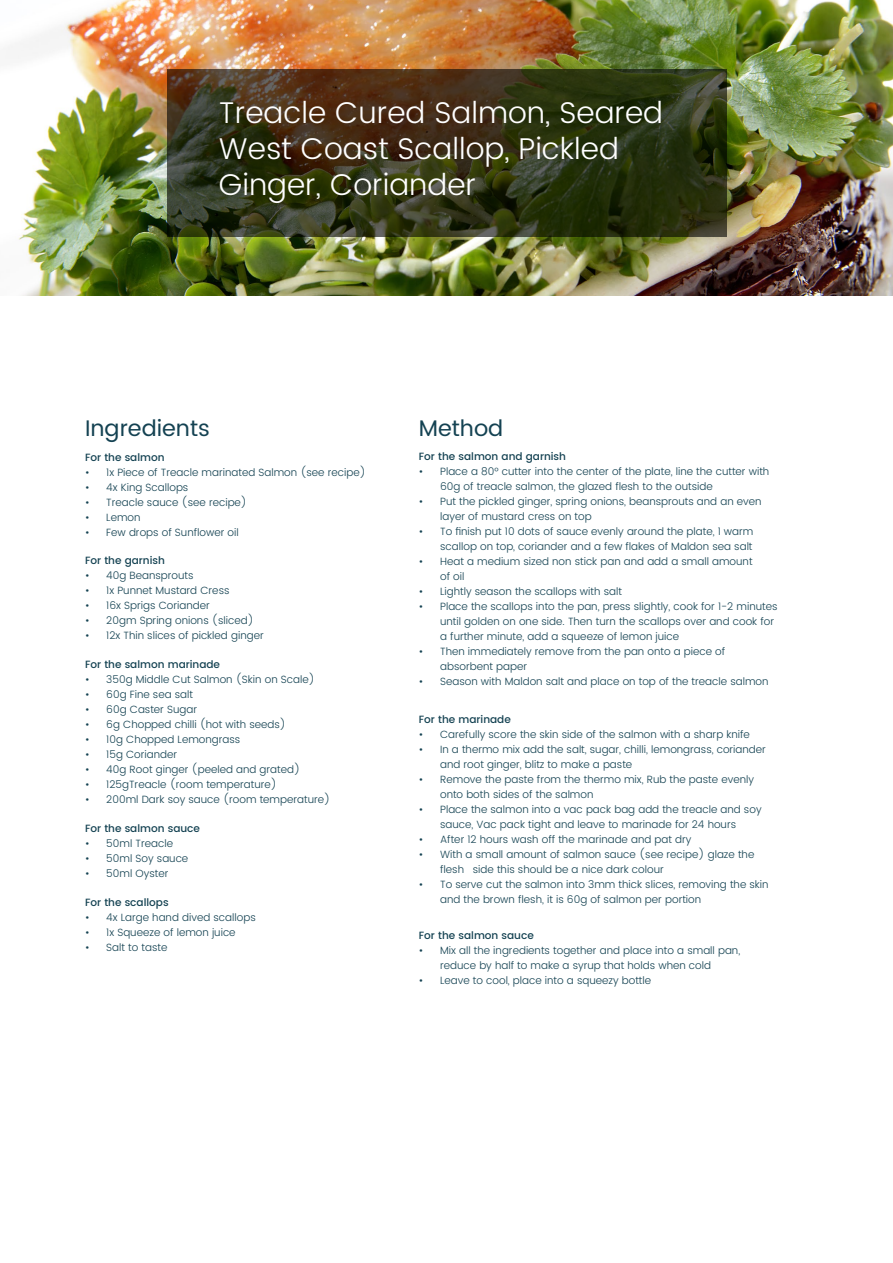
<style>
.page{position:relative;width:893px;height:1263px;background:#fff}
.page>*{position:absolute;margin:0;border:0;box-sizing:border-box;transform-origin:0 0}
.t1{font:300 30px/36px "Poppins";color:#fff}
.t2{font:22.5px "Poppins";color:#144252}
.t3{font:300 10.5px/15px "Poppins";color:#144252}
.t4{font:500 10.5px "Poppins";color:#144252}
</style>
<div class="page">
<img style="left:8px;top:0;width:885px;height:295px">
<svg style="left:167px;top:69px;width:559px;height:168px;background:#343316"></svg>
<h1 class="t1" style="left:219px;top:95px;width:446px">Treacle Cured Salmon, Seared<br>West Coast Scallop, Pickled<br>Ginger, Coriander</h1>
<h2 class="t2" style="left:85px;top:412px;width:126px">Ingredients</h2>
<p class="t4" style="left:85px;top:450px;width:81px">For the salmon</p>
<p class="t3" style="left:85px;top:466px;width:282px">• 1x Piece of Treacle marinated Salmon (see recipe)</p>
<p class="t3" style="left:85px;top:481px;width:105px">• 4x King Scallops</p>
<p class="t3" style="left:85px;top:496px;width:164px">• Treacle sauce (see recipe)</p>
<p class="t3" style="left:85px;top:511px;width:57px">• Lemon</p>
<p class="t3" style="left:85px;top:526px;width:155px">• Few drops of Sunflower oil</p>
<p class="t4" style="left:85px;top:553px;width:81px">For the garnish</p>
<p class="t3" style="left:85px;top:568px;width:110px">• 40g Beansprouts</p>
<p class="t3" style="left:85px;top:583px;width:146px">• 1x Punnet Mustard Cress</p>
<p class="t3" style="left:85px;top:598px;width:126px">• 16x Sprigs Coriander</p>
<p class="t3" style="left:85px;top:613px;width:170px">• 20gm Spring onions (sliced)</p>
<p class="t3" style="left:85px;top:628px;width:180px">• 12x Thin slices of pickled ginger</p>
<p class="t4" style="left:85px;top:656px;width:137px">For the salmon marinade</p>
<p class="t3" style="left:85px;top:672px;width:231px">• 350g Middle Cut Salmon (Skin on Scale)</p>
<p class="t3" style="left:85px;top:687px;width:110px">• 60g Fine sea salt</p>
<p class="t3" style="left:85px;top:702px;width:114px">• 60g Caster Sugar</p>
<p class="t3" style="left:85px;top:717px;width:202px">• 6g Chopped chilli (hot with seeds)</p>
<p class="t3" style="left:85px;top:732px;width:157px">• 10g Chopped Lemongrass</p>
<p class="t3" style="left:85px;top:747px;width:94px">• 15g Coriander</p>
<p class="t3" style="left:85px;top:762px;width:217px">• 40g Root ginger (peeled and grated)</p>
<p class="t3" style="left:85px;top:777px;width:193px">• 125gTreacle (room temperature)</p>
<p class="t3" style="left:85px;top:792px;width:247px">• 200ml Dark soy sauce (room temperature)</p>
<p class="t4" style="left:85px;top:820px;width:117px">For the salmon sauce</p>
<p class="t3" style="left:85px;top:836px;width:90px">• 50ml Treacle</p>
<p class="t3" style="left:85px;top:851px;width:105px">• 50ml Soy sauce</p>
<p class="t3" style="left:85px;top:866px;width:85px">• 50ml Oyster</p>
<p class="t4" style="left:85px;top:894px;width:85px">For the scallops</p>
<p class="t3" style="left:85px;top:910px;width:172px">• 4x Large hand dived scallops</p>
<p class="t3" style="left:85px;top:925px;width:152px">• 1x Squeeze of lemon juice</p>
<p class="t3" style="left:85px;top:940px;width:84px">• Salt to taste</p>
<h2 class="t2" style="left:419px;top:412px;width:86px">Method</h2>
<p class="t4" style="left:419px;top:449px;width:149px">For the salmon and garnish</p>
<p class="t3" style="left:440px;top:464px;width:331px;text-indent:-21px">• Place a 80° cutter into the center of the plate, line the cutter with<br>60g of treacle salmon, the glazed flesh to the outside</p>
<p class="t3" style="left:440px;top:494px;width:323px;text-indent:-21px">• Put the pickled ginger, spring onions, beansprouts and an even layer of mustard cress on top</p>
<p class="t3" style="left:419px;top:524px;width:336px;text-align:right">• To finish put 10 dots of sauce evenly around the plate, 1 warm scallop on top, coriander and a few flakes of Maldon sea salt</p>
<p class="t3" style="left:440px;top:554px;width:314px;text-indent:-21px">• Heat a medium sized non stick pan and add a small amount of oil</p>
<p class="t3" style="left:419px;top:584px;width:205px">• Lightly season the scallops with salt</p>
<p class="t3" style="left:440px;top:599px;width:339px;text-indent:-21px">• Place the scallops into the pan, press slightly, cook for 1-2 minutes until golden on one side. Then turn the scallops over and cook for a further minute, add a squeeze of lemon juice</p>
<p class="t3" style="left:440px;top:644px;width:287px;text-indent:-21px">• Then immediately remove from the pan onto a piece of absorbent paper</p>
<p class="t3" style="left:419px;top:674px;width:351px">• Season with Maldon salt and place on top of the treacle salmon</p>
<p class="t4" style="left:419px;top:711px;width:94px">For the marinade</p>
<p class="t3" style="left:419px;top:727px;width:333px">• Carefully score the skin side of the salmon with a sharp knife</p>
<p class="t3" style="left:440px;top:742px;width:327px;text-indent:-21px">• In a thermo mix add the salt, sugar, chilli, lemongrass, coriander and root ginger, blitz to make a paste</p>
<p class="t3" style="left:440px;top:772px;width:315px;text-indent:-21px">• Remove the paste from the thermo mix, Rub the paste evenly onto both sides of the salmon</p>
<p class="t3" style="left:419px;top:802px;width:344px;text-align:center">• Place the salmon into a vac pack bag add the treacle and soy sauce, Vac pack tight and leave to marinade for 24 hours</p>
<p class="t3" style="left:419px;top:832px;width:274px">• After 12 hours wash off the marinade and pat dry</p>
<p class="t3" style="left:440px;top:847px;width:316px;text-indent:-21px">• With a small amount of salmon sauce (see recipe) glaze the flesh side this should be a nice dark colour</p>
<p class="t3" style="left:440px;top:877px;width:330px;text-indent:-21px">• To serve cut the salmon into 3mm thick slices, removing the skin and the brown flesh, it is 60g of salmon per portion</p>
<p class="t4" style="left:419px;top:927px;width:117px">For the salmon sauce</p>
<p class="t3" style="left:440px;top:943px;width:302px;text-indent:-21px">• Mix all the ingredients together and place into a small pan, reduce by half to make a syrup that holds when cold</p>
<p class="t3" style="left:419px;top:973px;width:234px">• Leave to cool, place into a squeezy bottle</p>
</div>
